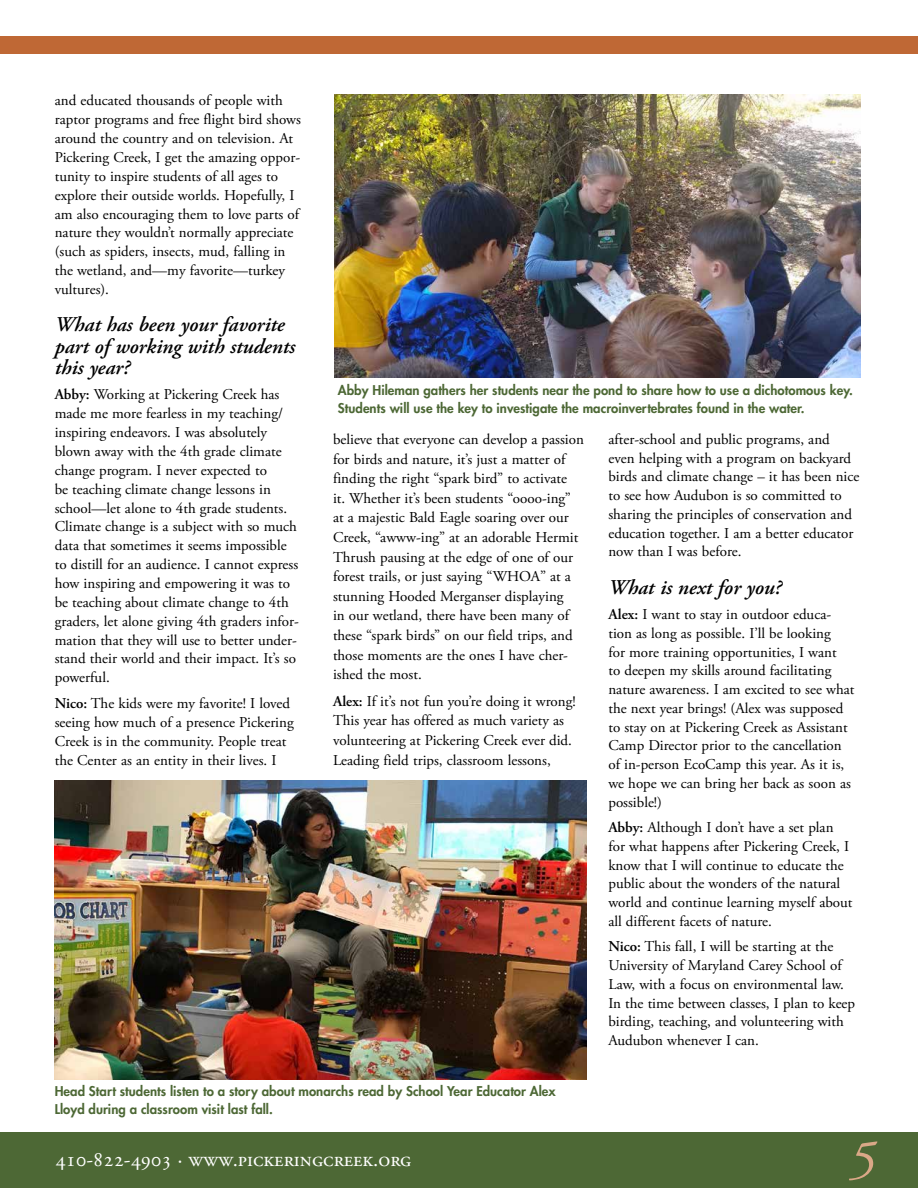
<style>
.page{position:relative;width:918px;height:1188px;background:#fff}
.page>*{position:absolute;margin:0;border:0;box-sizing:border-box;transform-origin:0 0}
.t1{font:italic 54px "Adobe Garamond Pro";color:#daa887}
.t2{font:italic 600 21px/21.1px "Adobe Garamond Pro";color:#000}
.t3{font:21px "Adobe Garamond Pro";color:#fff}
.t4{font:15px/18.9px "Adobe Garamond Pro";color:#000}
.t5{font:800 13.2px/18px "Futura";letter-spacing:.005em;color:#4d6835}
.s1{font-weight:600}
.s2{font-weight:700;font-style:normal;font-size:27px;color:#839ac0}
</style>
<div class="page">
<div style="left:0;top:1132px;width:918px;height:56px;background:#4d6835"></div>
<div style="left:0;top:37px;width:918px;height:17px;background:#bf6835"></div>
<img style="left:334px;top:94px;width:526px;height:284px">
<img style="left:54px;top:781px;width:533px;height:298px">
<p class="t4" style="left:55px;top:92px;width:248px">and educated thousands of people with raptor programs and free flight bird shows around the country and on television. At Pickering Creek, I get the amazing oppor&shy;tunity to inspire students of all ages to explore their outside worlds. Hopefully, I am also encouraging them to love parts of nature they wouldn’t normally appreciate (such as spiders, insects, mud, falling in the wetland, and—my favorite—turkey vultures).</p>
<h2 class="t2" style="left:55px;top:315px;width:242px">What has been your favorite part of working with students this year?</h2>
<p class="t4" style="left:55px;top:386px;width:246px"><span class="s1">Abby:</span> Working at Pickering Creek has made me more fearless in my teaching/ inspiring endeavors. I was absolutely blown away with the 4th grade climate change program. I never expected to<br>be teaching climate change lessons in school—let alone to 4th grade students.<br>Climate change is a subject with so much data that sometimes it seems impossible to distill for an audience. I cannot express how inspiring and empowering it was to be teaching about climate change to 4th graders, let alone giving 4th graders infor&shy;mation that they will use to better under&shy;stand their world and their impact. It’s so powerful.</p>
<p class="t4" style="left:55px;top:694px;width:241px"><span class="s1">Nico:</span> The kids were my favorite! I loved seeing how much of a presence Pickering Creek is in the community. People treat the Center as an entity in their lives. I</p>
<p class="t5" style="left:338px;top:381px;width:517px">Abby Hileman gathers her students near the pond to share how to use a dichotomous key.<br>Students will use the key to investigate the macroinvertebrates found in the water.</p>
<p class="t4" style="left:333px;top:430px;width:252px;line-height:19.6px">believe that everyone can develop a passion for birds and nature, it’s just a matter of finding the right “spark bird” to activate<br>it. Whether it’s been students “oooo-ing” at a majestic Bald Eagle soaring over our Creek, “awww-ing” at an adorable Hermit Thrush pausing at the edge of one of our forest trails, or just saying “WHOA” at a stunning Hooded Merganser displaying<br>in our wetland, there have been many of these “spark birds” on our field trips, and those moments are the ones I have cher&shy;ished the most.</p>
<p class="t4" style="left:333px;top:692px;width:244px;line-height:19.6px"><span class="s1">Alex:</span> If it’s not fun you’re doing it wrong!<br>This year has offered as much variety as volunteering at Pickering Creek ever did.<br>Leading field trips, classroom lessons,</p>
<p class="t4" style="left:608px;top:430px;width:252px">after-school and public programs, and even helping with a program on backyard birds and climate change – it has been nice to see how Audubon is so committed to sharing the principles of conservation and education together. I am a better educator now than I was before.</p>
<h2 class="t2" style="left:608px;top:577px;width:175px">What is next for you?</h2>
<p class="t4" style="left:608px;top:606px;width:248px"><span class="s1">Alex:</span> I want to stay in outdoor educa&shy;tion as long as possible. I’ll be looking<br>for more training opportunities, I want<br>to deepen my skills around facilitating nature awareness. I am excited to see what the next year brings! (Alex was supposed to stay on at Pickering Creek as Assistant Camp Director prior to the cancellation of in-person EcoCamp this year. As it is, we hope we can bring her back as soon as possible!)</p>
<p class="t4" style="left:608px;top:819px;width:246px"><span class="s1">Abby:</span> Although I don’t have a set plan for what happens after Pickering Creek, I know that I will continue to educate the public about the wonders of the natural world and continue learning myself about all different facets of nature.</p>
<p class="t4" style="left:608px;top:938px;width:248px"><span class="s1">Nico:</span> This fall, I will be starting at the University of Maryland Carey School of Law, with a focus on environmental law.<br>In the time between classes, I plan to keep birding, teaching, and volunteering with Audubon whenever I can.</p>
<p class="t5" style="left:55px;top:1082px;width:503px">Head Start students listen to a story about monarchs read by School Year Educator Alex<br>Lloyd during a classroom visit last fall.</p>
<h2 class="t3" style="left:56px;top:1147px;width:357px">410-822-4903 · www.pickeringcreek.org</h2>
<h1 class="t1" style="left:848px;top:1127px;width:51px">5 <span class="s2">5</span></h1>
</div>
